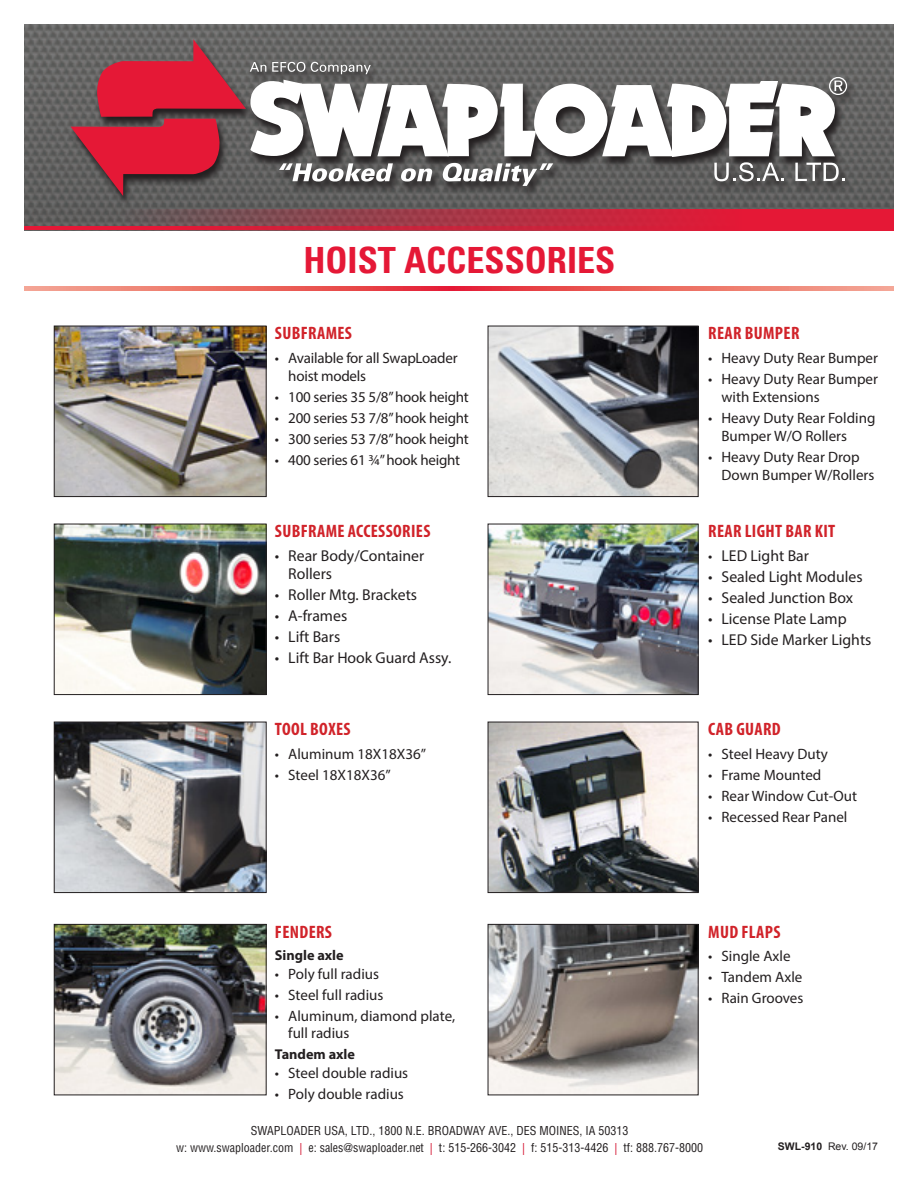
<style>
.page{position:relative;width:918px;height:1188px;background:#fff}
.page>*{position:absolute;margin:0;border:0;box-sizing:border-box;transform-origin:0 0}
.t1{font:700 condensed 36.15px "Univers LT";color:#e51836}
.CAPTIONS{font:700 condensed 18px "Myriad Pro";letter-spacing:.02em;color:#d1232a}
.ACCESSOREIS__TEXT{font:15.75px/18px "Myriad Pro";color:#231f20}
.ACCESSOREIS__TEXT-2{font:15px/18px "Myriad Pro";color:#231f20}
.ACCESSOREIS__TEXT-3{font:700 14.25px "Myriad Pro";color:#231f20}
.t2{font:condensed 12px "Helvetica LT Std";color:#231f20}
.t3{font:10.5px "Arial";color:#231f20}
.s1{font-size:15px}
.s2{color:#d30d2b}
.s3{font-weight:700}
</style>
<div class="page">
<img style="left:25px;top:24px;width:869px;height:185px">
<svg style="left:24px;top:209px;width:870px;height:21px;background:#a53847"></svg>
<svg style="left:25px;top:226px;width:869px;height:4px;background:#d81d38"></svg>
<svg style="left:69px;top:40px;width:787px;height:166px;background:#5e5e5e"></svg>
<svg style="left:71px;top:39px;width:776px;height:157px"></svg>
<svg style="left:25px;top:287px;width:869px;height:4px;background:#eb6862"></svg>
<img style="left:56px;top:328px;width:208px;height:167px">
<div style="left:54px;top:326px;width:212px;height:171px;border:1px solid #231f20"></div>
<img style="left:490px;top:328px;width:206px;height:167px">
<div style="left:488px;top:326px;width:210px;height:171px;border:1px solid #231f20"></div>
<img style="left:56px;top:526px;width:208px;height:167px">
<div style="left:54px;top:524px;width:212px;height:171px;border:1px solid #231f20"></div>
<img style="left:490px;top:526px;width:206px;height:167px">
<div style="left:488px;top:524px;width:210px;height:171px;border:1px solid #231f20"></div>
<img style="left:56px;top:724px;width:208px;height:167px">
<div style="left:54px;top:722px;width:212px;height:171px;border:1px solid #231f20"></div>
<img style="left:490px;top:724px;width:206px;height:167px">
<div style="left:488px;top:722px;width:210px;height:171px;border:1px solid #231f20"></div>
<img style="left:56px;top:926px;width:208px;height:167px">
<div style="left:54px;top:924px;width:212px;height:171px;border:1px solid #231f20"></div>
<img style="left:490px;top:926px;width:206px;height:167px">
<div style="left:488px;top:924px;width:210px;height:171px;border:1px solid #231f20"></div>
<p class="t1" style="left:303px;top:238px;width:314px">HOIST ACCESSORIES</p>
<p class="CAPTIONS" style="left:275px;top:322px;width:79px">SUBFRAMES</p>
<p class="ACCESSOREIS__TEXT-2" style="left:288px;top:348px;width:171px;text-indent:-14px">• Available for all SwapLoader hoist models</p>
<p class="ACCESSOREIS__TEXT-2" style="left:275px;top:387px;width:196px">• 100 series 35 5/8” hook height</p>
<p class="ACCESSOREIS__TEXT-2" style="left:275px;top:408px;width:196px">• 200 series 53 7/8” hook height</p>
<p class="ACCESSOREIS__TEXT-2" style="left:275px;top:429px;width:196px">• 300 series 53 7/8” hook height</p>
<p class="ACCESSOREIS__TEXT-2" style="left:275px;top:450px;width:187px">• 400 series 61 ¾” hook height</p>
<p class="CAPTIONS" style="left:275px;top:520px;width:157px">SUBFRAME ACCESSORIES</p>
<p class="ACCESSOREIS__TEXT" style="left:288px;top:546px;width:138px;text-indent:-14px">• Rear Body/Container<br>Rollers</p>
<p class="ACCESSOREIS__TEXT" style="left:275px;top:585px;width:144px">• Roller Mtg. Brackets</p>
<p class="ACCESSOREIS__TEXT" style="left:275px;top:606px;width:74px">• A-frames</p>
<p class="ACCESSOREIS__TEXT" style="left:275px;top:627px;width:67px">• Lift Bars</p>
<p class="ACCESSOREIS__TEXT" style="left:275px;top:648px;width:178px">• Lift Bar Hook Guard Assy.</p>
<p class="CAPTIONS" style="left:275px;top:718px;width:77px">TOOL BOXES</p>
<p class="ACCESSOREIS__TEXT-2" style="left:275px;top:744px;width:153px">• Aluminum 18X18X36”</p>
<p class="ACCESSOREIS__TEXT-2" style="left:275px;top:765px;width:118px">• Steel 18X18X36”</p>
<p class="CAPTIONS" style="left:275px;top:920px;width:59px">FENDERS</p>
<p class="ACCESSOREIS__TEXT-3" style="left:275px;top:945px;width:70px">Single axle</p>
<p class="ACCESSOREIS__TEXT-2" style="left:275px;top:965px;width:106px">• Poly full radius</p>
<p class="ACCESSOREIS__TEXT-2" style="left:275px;top:986px;width:110px">• Steel full radius</p>
<p class="ACCESSOREIS__TEXT-2" style="left:288px;top:1008px;width:168px;line-height:16.5px;text-indent:-14px">• Aluminum, diamond plate, full radius</p>
<p class="ACCESSOREIS__TEXT-3" style="left:275px;top:1044px;width:82px">Tandem axle</p>
<p class="ACCESSOREIS__TEXT-2" style="left:275px;top:1064px;width:135px">• Steel double radius</p>
<p class="ACCESSOREIS__TEXT-2" style="left:275px;top:1085px;width:131px">• Poly double radius</p>
<p class="CAPTIONS" style="left:708px;top:322px;width:93px">REAR BUMPER</p>
<p class="ACCESSOREIS__TEXT-2" style="left:708px;top:348px;width:172px">• Heavy Duty Rear Bumper</p>
<p class="ACCESSOREIS__TEXT-2" style="left:722px;top:369px;width:158px;text-indent:-14px">• Heavy Duty Rear Bumper with Extensions</p>
<p class="ACCESSOREIS__TEXT-2" style="left:722px;top:408px;width:155px;text-indent:-14px">• Heavy Duty Rear Folding<br>Bumper W/O Rollers</p>
<p class="ACCESSOREIS__TEXT-2" style="left:722px;top:447px;width:154px;text-indent:-14px">• Heavy Duty Rear Drop<br>Down Bumper W/Rollers</p>
<p class="CAPTIONS" style="left:708px;top:520px;width:129px">REAR LIGHT BAR KIT</p>
<p class="ACCESSOREIS__TEXT" style="left:708px;top:546px;width:102px"><span class="s1">•</span> LED Light Bar</p>
<p class="ACCESSOREIS__TEXT" style="left:708px;top:567px;width:156px">• Sealed Light Modules</p>
<p class="ACCESSOREIS__TEXT" style="left:708px;top:588px;width:147px">• Sealed Junction Box</p>
<p class="ACCESSOREIS__TEXT" style="left:708px;top:609px;width:140px">• License Plate Lamp</p>
<p class="ACCESSOREIS__TEXT" style="left:708px;top:630px;width:165px">• LED Side Marker Lights</p>
<p class="CAPTIONS" style="left:708px;top:718px;width:74px">CAB GUARD</p>
<p class="ACCESSOREIS__TEXT-2" style="left:708px;top:744px;width:121px">• Steel Heavy Duty</p>
<p class="ACCESSOREIS__TEXT-2" style="left:708px;top:765px;width:115px">• Frame Mounted</p>
<p class="ACCESSOREIS__TEXT-2" style="left:708px;top:786px;width:151px">• Rear Window Cut-Out</p>
<p class="ACCESSOREIS__TEXT-2" style="left:708px;top:807px;width:141px">• Recessed Rear Panel</p>
<p class="CAPTIONS" style="left:708px;top:920px;width:74px">MUD FLAPS</p>
<p class="ACCESSOREIS__TEXT-2" style="left:708px;top:947px;width:84px">• Single Axle</p>
<p class="ACCESSOREIS__TEXT-2" style="left:708px;top:968px;width:96px">• Tandem Axle</p>
<p class="ACCESSOREIS__TEXT-2" style="left:708px;top:989px;width:97px">• Rain Grooves</p>
<p class="t2" style="left:251px;top:1123px;width:379px">SWAPLOADER USA, LTD., 1800 N.E. BROADWAY AVE., DES MOINES, IA 50313</p>
<p class="t2" style="left:176px;top:1140px;width:529px">w: www.swaploader.com <span class="s2">|</span> e: sales@swaploader.net <span class="s2">|</span> t: 515-266-3042 <span class="s2">|</span> f: 515-313-4426 <span class="s2">|</span> tf: 888.767-8000</p>
<p class="t3" style="left:778px;top:1139px;width:102px"><span class="s3">SWL-910</span> Rev. 09/17</p>
</div>
